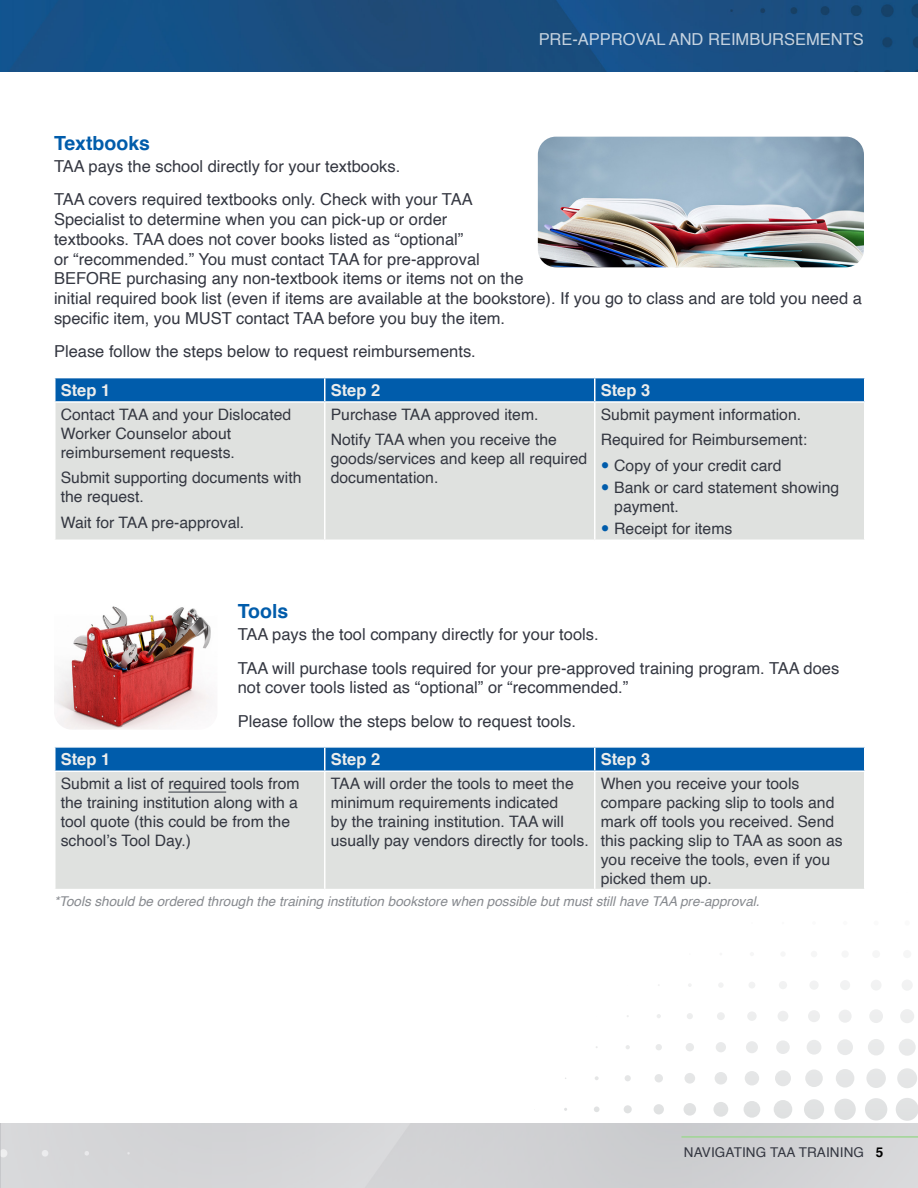
<style>
.page{position:relative;width:918px;height:1188px;background:#fff}
.page>*{position:absolute;margin:0;border:0;box-sizing:border-box;transform-origin:0 0}
.Column_Head_H3{font:700 19.5px "Helvetica";color:#005cab}
.Body_Text{font:16.5px/19.8px "Helvetica";color:#343741}
.table_header{font:700 16.5px "Helvetica";color:#ecedec}
.t1{font:16.5px "Helvetica";color:#fff}
.table_text{font:15.75px/18.9px "Helvetica";color:#343741}
.TABLE_SOURCE{font:italic 13.5px "Helvetica";color:#878a8f}
.t2{font:13.5px "Helvetica";letter-spacing:.01em;color:#343741}
.s1{font-weight:700;color:#000}
</style>
<div class="page">
<hr style="left:681px;top:1136px;width:237px;height:2px;background:#9fd694">
<img style="left:0;top:0;width:918px;height:71px">
<div style="left:56px;top:378px;width:808px;height:23px;background:#005cab"></div>
<div style="left:56px;top:403px;width:808px;height:137px;background:#dfe1df"></div>
<hr style="left:324px;top:403px;width:2px;height:137px;background:#fff">
<hr style="left:594px;top:403px;width:2px;height:137px;background:#fff">
<hr style="left:324px;top:378px;width:2px;height:23px;background:#fff">
<hr style="left:594px;top:378px;width:2px;height:23px;background:#fff">
<div style="left:56px;top:748px;width:808px;height:23px;background:#005cab"></div>
<div style="left:56px;top:772px;width:808px;height:117px;background:#dfe1df"></div>
<hr style="left:324px;top:748px;width:2px;height:23px;background:#fff">
<hr style="left:594px;top:748px;width:2px;height:23px;background:#fff">
<hr style="left:324px;top:772px;width:2px;height:117px;background:#fff">
<hr style="left:594px;top:772px;width:2px;height:117px;background:#fff">
<hr style="left:168px;top:792px;width:58px;height:1px;background:#343741">
<img style="left:538px;top:137px;width:326px;height:130px">
<img style="left:54px;top:606px;width:158px;height:124px">
<svg style="left:594px;top:1106px;width:6px;height:6px"></svg>
<svg style="left:595px;top:1076px;width:4px;height:4px"></svg>
<div style="left:624px;top:1105px;width:8px;height:8px;background:#e1e2e3;border-radius:50%"></div>
<svg style="left:625px;top:1075px;width:6px;height:6px"></svg>
<svg style="left:626px;top:1045px;width:4px;height:4px"></svg>
<div style="left:654px;top:1104px;width:10px;height:10px;background:#e1e2e3;border-radius:50%"></div>
<div style="left:655px;top:1074px;width:8px;height:8px;background:#e5e6e6;border-radius:50%"></div>
<svg style="left:656px;top:1044px;width:6px;height:6px"></svg>
<svg style="left:657px;top:1014px;width:4px;height:4px"></svg>
<div style="left:684px;top:1103px;width:12px;height:13px;background:#e0e2e2;border-radius:50%"></div>
<div style="left:684px;top:1073px;width:11px;height:11px;background:#e5e6e6;border-radius:50%"></div>
<div style="left:686px;top:1043px;width:8px;height:8px;background:#e9eaea;border-radius:50%"></div>
<svg style="left:687px;top:1013px;width:6px;height:6px"></svg>
<div style="left:713px;top:1102px;width:15px;height:15px;background:#e1e2e3;border-radius:50%"></div>
<div style="left:715px;top:1072px;width:12px;height:13px;background:#e5e6e6;border-radius:50%"></div>
<div style="left:716px;top:1042px;width:10px;height:10px;background:#e9eaea;border-radius:50%"></div>
<div style="left:717px;top:1012px;width:8px;height:8px;background:#edeeee;border-radius:50%"></div>
<svg style="left:718px;top:983px;width:5px;height:5px"></svg>
<div style="left:744px;top:1101px;width:16px;height:17px;background:#e0e2e2;border-radius:50%"></div>
<div style="left:745px;top:1071px;width:14px;height:15px;background:#e5e6e6;border-radius:50%"></div>
<div style="left:746px;top:1041px;width:12px;height:12px;background:#e9eaea;border-radius:50%"></div>
<div style="left:747px;top:1011px;width:10px;height:10px;background:#edeeee;border-radius:50%"></div>
<div style="left:748px;top:982px;width:7px;height:7px;background:#f1f2f2;border-radius:50%"></div>
<div style="left:774px;top:1100px;width:18px;height:19px;background:#e1e2e3;border-radius:50%"></div>
<div style="left:775px;top:1070px;width:16px;height:16px;background:#e5e6e6;border-radius:50%"></div>
<div style="left:776px;top:1040px;width:14px;height:14px;background:#e9eaea;border-radius:50%"></div>
<div style="left:778px;top:1011px;width:10px;height:11px;background:#edeeee;border-radius:50%"></div>
<div style="left:779px;top:981px;width:8px;height:8px;background:#f1f2f2;border-radius:50%"></div>
<div style="left:804px;top:1099px;width:20px;height:20px;background:#e1e2e3;border-radius:50%"></div>
<div style="left:805px;top:1069px;width:18px;height:18px;background:#e5e6e6;border-radius:50%"></div>
<div style="left:807px;top:1040px;width:14px;height:15px;background:#e9eaea;border-radius:50%"></div>
<div style="left:808px;top:1010px;width:12px;height:12px;background:#edeeee;border-radius:50%"></div>
<div style="left:809px;top:980px;width:10px;height:10px;background:#f2f2f2;border-radius:50%"></div>
<div style="left:834px;top:1099px;width:22px;height:21px;background:#e1e2e3;border-radius:50%"></div>
<div style="left:836px;top:1069px;width:18px;height:19px;background:#e5e6e6;border-radius:50%"></div>
<div style="left:837px;top:1039px;width:16px;height:16px;background:#e9eaea;border-radius:50%"></div>
<div style="left:839px;top:1010px;width:13px;height:13px;background:#edeeee;border-radius:50%"></div>
<div style="left:840px;top:980px;width:10px;height:10px;background:#f2f2f2;border-radius:50%"></div>
<div style="left:841px;top:950px;width:8px;height:8px;background:#f6f6f6;border-radius:50%"></div>
<div style="left:865px;top:1098px;width:22px;height:23px;background:#e1e2e3;border-radius:50%"></div>
<div style="left:866px;top:1069px;width:20px;height:19px;background:#e5e6e6;border-radius:50%"></div>
<div style="left:868px;top:1039px;width:16px;height:16px;background:#e9eaea;border-radius:50%"></div>
<div style="left:869px;top:1009px;width:14px;height:14px;background:#edeeee;border-radius:50%"></div>
<div style="left:871px;top:980px;width:11px;height:11px;background:#f2f2f2;border-radius:50%"></div>
<div style="left:872px;top:950px;width:8px;height:8px;background:#f6f6f6;border-radius:50%"></div>
<div style="left:896px;top:1098px;width:22px;height:23px;background:#e0e2e2;border-radius:50%"></div>
<div style="left:897px;top:1068px;width:20px;height:20px;background:#e5e6e6;border-radius:50%"></div>
<div style="left:899px;top:1039px;width:17px;height:17px;background:#e9eaea;border-radius:50%"></div>
<div style="left:900px;top:1009px;width:14px;height:14px;background:#edeeee;border-radius:50%"></div>
<div style="left:902px;top:980px;width:11px;height:11px;background:#f1f2f2;border-radius:50%"></div>
<div style="left:903px;top:950px;width:8px;height:8px;background:#f6f6f6;border-radius:50%"></div>
<svg style="left:602px;top:462px;width:6px;height:6px"></svg>
<svg style="left:602px;top:484px;width:6px;height:7px"></svg>
<svg style="left:602px;top:525px;width:6px;height:7px"></svg>
<p class="t1" style="left:538px;top:26px;width:327px">PRE-APPROVAL AND REIMBURSEMENTS</p>
<h3 class="Column_Head_H3" style="left:54px;top:127px;width:98px">Textbooks</h3>
<p class="Body_Text" style="left:54px;top:157px;width:348px">TAA pays the school directly for your textbooks.</p>
<p class="Body_Text" style="left:54px;top:190px;width:809px">TAA covers required textbooks only. Check with your TAA<br>Specialist to determine when you can pick-up or order<br>textbooks. TAA does not cover books listed as “optional”<br>or “recommended.” You must contact TAA for pre-approval<br>BEFORE purchasing any non-textbook items or items not on the<br>initial required book list (even if items are available at the bookstore). If you go to class and are told you need a specific item, you MUST contact TAA before you buy the item.</p>
<p class="Body_Text" style="left:54px;top:342px;width:423px">Please follow the steps below to request reimbursements.</p>
<p class="table_header" style="left:61px;top:377px;width:51px">Step 1</p>
<p class="table_header" style="left:331px;top:377px;width:51px">Step 2</p>
<p class="table_header" style="left:601px;top:377px;width:51px">Step 3</p>
<p class="table_text" style="left:61px;top:405px;width:232px">Contact TAA and your Dislocated<br>Worker Counselor about reimbursement requests.</p>
<p class="table_text" style="left:61px;top:469px;width:242px">Submit supporting documents with the request.</p>
<p class="table_text" style="left:61px;top:513px;width:185px">Wait for TAA pre-approval.</p>
<p class="table_text" style="left:601px;top:405px;width:202px">Submit payment information.</p>
<p class="table_text" style="left:601px;top:431px;width:208px">Required for Reimbursement:</p>
<p class="table_text" style="left:614px;top:457px;width:169px">Copy of your credit card</p>
<p class="table_text" style="left:614px;top:479px;width:226px">Bank or card statement showing payment.</p>
<p class="table_text" style="left:614px;top:520px;width:120px">Receipt for items</p>
<p class="table_text" style="left:331px;top:405px;width:209px">Purchase TAA approved item.</p>
<p class="table_text" style="left:331px;top:431px;width:258px">Notify TAA when you receive the goods/services and keep all required documentation.</p>
<h3 class="Column_Head_H3" style="left:238px;top:596px;width:52px">Tools</h3>
<p class="Body_Text" style="left:238px;top:625px;width:363px">TAA pays the tool company directly for your tools.</p>
<p class="Body_Text" style="left:238px;top:658px;width:603px">TAA will purchase tools required for your pre-approved training program. TAA does not cover tools listed as “optional” or “recommended.”</p>
<p class="Body_Text" style="left:238px;top:711px;width:340px">Please follow the steps below to request tools.</p>
<p class="table_header" style="left:61px;top:746px;width:51px">Step 1</p>
<p class="table_header" style="left:331px;top:746px;width:51px">Step 2</p>
<p class="table_header" style="left:601px;top:746px;width:51px">Step 3</p>
<p class="table_text" style="left:61px;top:775px;width:240px">Submit a list of required tools from the training institution along with a tool quote (this could be from the school’s Tool Day.)</p>
<p class="table_text" style="left:331px;top:775px;width:259px">TAA will order the tools to meet the minimum requirements indicated<br>by the training institution. TAA will usually pay vendors directly for tools.</p>
<p class="table_text" style="left:601px;top:775px;width:243px">When you receive your tools compare packing slip to tools and mark off tools you received. Send this packing slip to TAA as soon as you receive the tools, even if you picked them up.</p>
<p class="TABLE_SOURCE" style="left:54px;top:891px;width:707px">*Tools should be ordered through the training institution bookstore when possible but must still have TAA pre-approval.</p>
<p class="t2" style="left:684px;top:1142px;width:201px">NAVIGATING TAA TRAINING <span class="s1">5</span></p>
</div>
